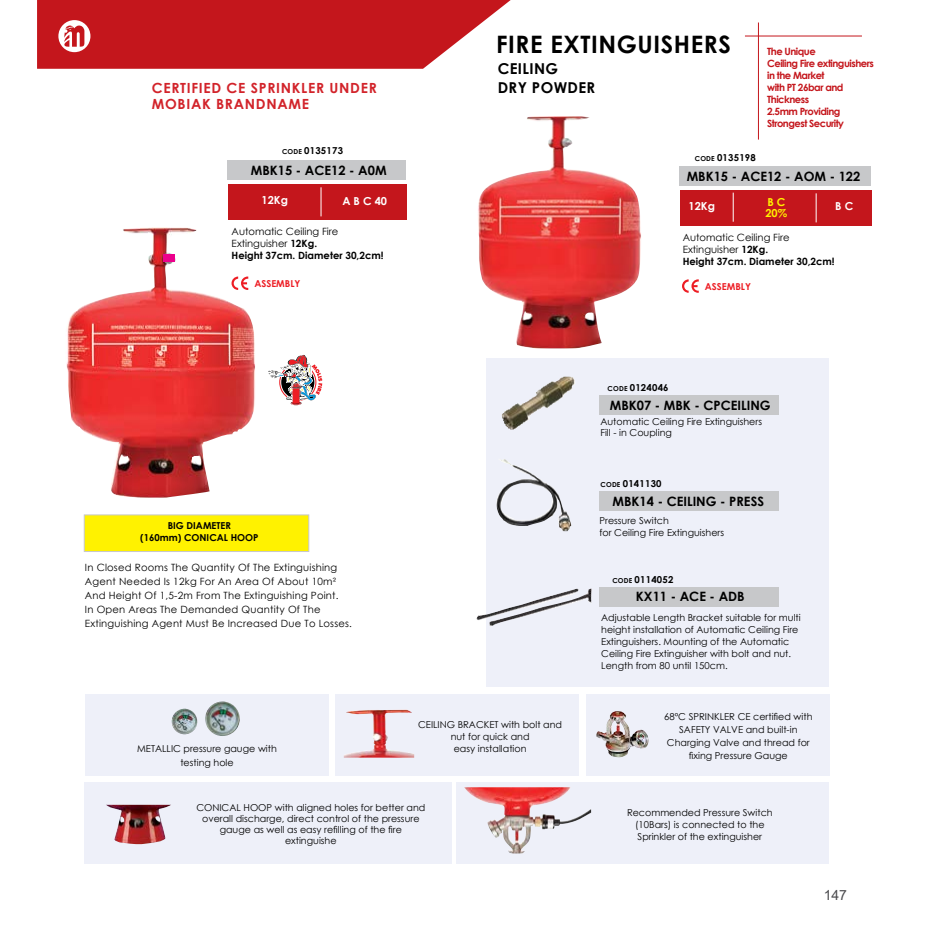
<style>
.page{position:relative;width:944px;height:936px;background:#fff}
.page>*{position:absolute;margin:0;border:0;box-sizing:border-box;transform-origin:0 0}
.t1{font:700 24px "Century Gothic";letter-spacing:.025em;color:#000}
.t2{font:700 15px/19px "Century Gothic";letter-spacing:.025em;color:#000}
.t3{font:700 14px/16px "Century Gothic";letter-spacing:.05em;color:#d2232a}
.t4{font:14px "Arial";color:#4a4a4d}
.t5{font:700 12.9px "Century Gothic";color:#000}
.t6{font:700 11px "Century Gothic";color:#fff}
.t7{font:700 11px "Century Gothic";color:#fff200}
.t8{font:10px/14px "Century Gothic";letter-spacing:.02em;color:#000}
.t9{font:10px/12px "Century Gothic";color:#000}
.t10{font:700 10px/12px "Century Gothic";letter-spacing:-.05em;color:#c4161c}
.t11{font:9.5px/12px "Century Gothic";color:#000;text-align:center}
.t12{font:700 9.5px "Century Gothic";letter-spacing:.025em;color:#000}
.t13{font:700 9.5px/12px "Century Gothic";color:#000;text-align:center}
.t14{font:700 9.5px "Century Gothic";color:#ed1d24}
.s1{font-size:6.8px}
.s2{font-weight:700}
</style>
<div class="page">
<svg style="left:37px;top:0;width:474px;height:69px;background:#ca2f35"></svg>
<svg style="left:682px;top:279px;width:17px;height:14px"></svg>
<img style="left:478px;top:116px;width:163px;height:232px">
<img style="left:66px;top:227px;width:189px;height:270px">
<div style="left:84px;top:514px;width:225px;height:38px;background:#fff200;border:1px solid #c7c8ca"></div>
<div style="left:679px;top:165px;width:192px;height:20px;background:#c7c8ca"></div>
<div style="left:680px;top:190px;width:191px;height:35px;background:#c4161c"></div>
<svg style="left:733px;top:193px;width:1px;height:29px"></svg>
<svg style="left:816px;top:193px;width:1px;height:29px"></svg>
<div style="left:486px;top:358px;width:343px;height:329px;background:#eef0f9"></div>
<img style="left:502px;top:376px;width:73px;height:53px">
<div style="left:600px;top:395px;width:179px;height:20px;background:#c7c8ca"></div>
<div style="left:600px;top:491px;width:179px;height:20px;background:#c7c8ca"></div>
<div style="left:600px;top:586px;width:179px;height:20px;background:#c7c8ca"></div>
<img style="left:496px;top:459px;width:75px;height:72px">
<img style="left:476px;top:588px;width:116px;height:38px">
<div style="left:85px;top:782px;width:367px;height:81px;background:#eef0f9"></div>
<div style="left:456px;top:782px;width:373px;height:81px;background:#eef0f9"></div>
<img style="left:464px;top:787px;width:127px;height:66px">
<img style="left:106px;top:804px;width:65px;height:40px">
<div style="left:335px;top:694px;width:244px;height:81px;background:#eef0f9"></div>
<div style="left:586px;top:694px;width:244px;height:81px;background:#eef0f9"></div>
<img style="left:596px;top:711px;width:53px;height:46px">
<div style="left:85px;top:694px;width:244px;height:81px;background:#eef0f9"></div>
<img style="left:205px;top:701px;width:35px;height:35px;border-radius:17px">
<img style="left:172px;top:708px;width:25px;height:26px;border-radius:13px">
<img style="left:344px;top:709px;width:70px;height:48px">
<hr style="left:745px;top:35px;width:117px;height:1px;background:#c4161c">
<hr style="left:758px;top:22px;width:1px;height:118px;background:#c4161c">
<div style="left:227px;top:160px;width:179px;height:20px;background:#c7c8ca"></div>
<svg style="left:268px;top:354px;width:54px;height:51px"></svg>
<div style="left:228px;top:184px;width:179px;height:35px;background:#c4161c"></div>
<svg style="left:321px;top:187px;width:1px;height:29px"></svg>
<div style="left:163px;top:254px;width:12px;height:7px;background:#ec008c"></div>
<h3 class="t3" style="left:152px;top:79px;width:226px">CERTIFIED CE SPRINKLER UNDER<br>MOBIAK BRANDNAME</h3>
<p class="t12" style="left:282px;top:143px;width:63px"><span class="s1">CODE</span> 0135173</p>
<h3 class="t5" style="left:251px;top:160px;width:137px">MBK15 - ACE12 - A0M</h3>
<p class="t6" style="left:262px;top:192px;width:28px">12Kg</p>
<p class="t6" style="left:342px;top:193px;width:46px">A B C 40</p>
<h1 class="t1" style="left:496px;top:26px;width:236px">FIRE EXTINGUISHERS</h1>
<h2 class="t2" style="left:498px;top:59px;width:99px">CEILING<br>DRY POWDER</h2>
<p class="t10" style="left:767px;top:45px;width:108px">The Unique<br>Ceiling Fire extinguishers in the Market<br>with PT 26bar and<br>Thickness<br>2.5mm Providing<br>Strongest Security</p>
<p class="t12" style="left:695px;top:150px;width:63px"><span class="s1">CODE</span> 0135198</p>
<h3 class="t5" style="left:687px;top:166px;width:175px">MBK15 - ACE12 - AOM - 122</h3>
<p class="t6" style="left:689px;top:198px;width:28px">12Kg</p>
<p class="t7" style="left:767px;top:193px;width:20px">B C</p>
<p class="t6" style="left:835px;top:197px;width:20px">B C</p>
<p class="t7" style="left:765px;top:204px;width:23px">20%</p>
<p class="t9" style="left:232px;top:225px;width:153px">Automatic Ceiling Fire<br>Extinguisher <span class="s2">12Kg.<br>Height 37cm. Diameter 30,2cm!</span></p>
<p class="t9" style="left:683px;top:231px;width:153px">Automatic Ceiling Fire<br>Extinguisher <span class="s2">12Kg.<br>Height 37cm. Diameter 30,2cm!</span></p>
<p class="t14" style="left:254px;top:277px;width:48px">ASSEMBLY</p>
<p class="t14" style="left:705px;top:279px;width:48px">ASSEMBLY</p>
<p class="t12" style="left:608px;top:380px;width:63px"><span class="s1">CODE</span> 0124046</p>
<h3 class="t5" style="left:610px;top:395px;width:162px">MBK07 - MBK - CPCEILING</h3>
<p class="t11" style="left:600px;top:416px;width:163px;line-height:11px;text-align:left">Automatic Ceiling Fire Extinguishers<br>Fill - in Coupling</p>
<p class="t12" style="left:601px;top:476px;width:63px"><span class="s1">CODE</span> 0141130</p>
<p class="t13" style="left:140px;top:519px;width:120px">BIG DIAMETER<br>(160mm) CONICAL HOOP</p>
<p class="t8" style="left:85px;top:560px;width:269px">In Closed Rooms The Quantity Of The Extinguishing Agent Needed Is 12kg For An Area Of About 10m²<br>And Height Of 1,5-2m From The Extinguishing Point.<br>In Open Areas The Demanded Quantity Of The Extinguishing Agent Must Be Increased Due To Losses.</p>
<p class="t11" style="left:137px;top:741px;width:141px;line-height:14px">METALLIC pressure gauge with testing hole</p>
<p class="t11" style="left:418px;top:718px;width:146px">CEILING BRACKET with bolt and nut for quick and<br>easy installation</p>
<p class="t11" style="left:196px;top:801px;width:231px;line-height:11px">CONICAL HOOP with aligned holes for better and overall discharge, direct control of the pressure gauge as well as easy refilling of the fire extinguishe</p>
<h3 class="t5" style="left:613px;top:491px;width:153px">MBK14 - CEILING - PRESS</h3>
<p class="t11" style="left:599px;top:514px;width:126px;text-align:left">Pressure Switch<br>for Ceiling Fire Extinguishers</p>
<p class="t12" style="left:612px;top:571px;width:63px"><span class="s1">CODE</span> 0114052</p>
<h3 class="t5" style="left:636px;top:586px;width:110px">KX11 - ACE - ADB</h3>
<p class="t11" style="left:601px;top:611px;width:201px;text-align:left">Adjustable Length Bracket suitable for multi height installation of Automatic Ceiling Fire Extinguishers. Mounting of the Automatic Ceiling Fire Extinguisher with bolt and nut.<br>Length from 80 until 150cm.</p>
<p class="t11" style="left:664px;top:710px;width:150px;line-height:13px">68ºC SPRINKLER CE certified with<br>SAFETY VALVE and built-in<br>Charging Valve and thread for fixing Pressure Gauge</p>
<p class="t11" style="left:627px;top:806px;width:147px">Recommended Pressure Switch (10Bars) is connected to the<br>Sprinkler of the extinguisher</p>
<h3 class="t4" style="left:824px;top:885px;width:25px">147</h3>
</div>
